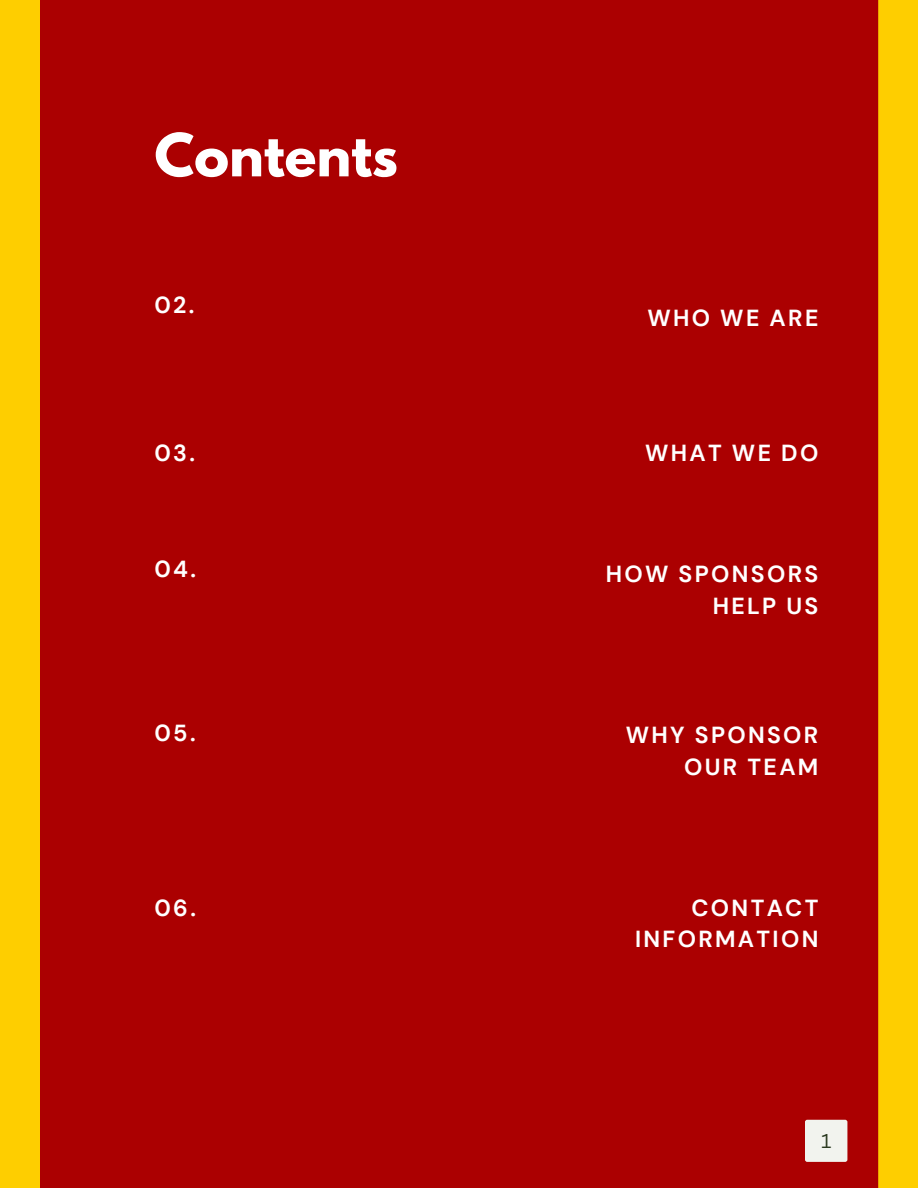
<style>
.page{position:relative;width:918px;height:1188px;background:#fece00}
.page>*{position:absolute;margin:0;border:0;box-sizing:border-box;transform-origin:0 0}
.t1{font:700 52.65px "League Spartan";color:#fff}
.t2{font:700 23.25px/31.8px "DM Sans";letter-spacing:.1em;color:#fff;text-align:right}
.t3{font:19.5px "Canva Sans";color:#2b391f}
</style>
<div class="page">
<div style="left:40px;top:0;width:838px;height:1188px;background:#ab0001"></div>
<div style="left:805px;top:1120px;width:42px;height:42px;background:#f2f3ee;border-radius:2px"></div>
<p class="t1" style="left:155px;top:129px;width:245px">Contents</p>
<p class="t2" style="left:155px;top:289px;width:41px">02.</p>
<p class="t2" style="left:155px;top:437px;width:42px">03.</p>
<p class="t2" style="left:155px;top:553px;width:43px">04.</p>
<p class="t2" style="left:155px;top:717px;width:43px">05.</p>
<p class="t2" style="left:155px;top:892px;width:43px">06.</p>
<p class="t2" style="left:647px;top:302px;width:173px">WHO WE ARE</p>
<p class="t2" style="left:645px;top:437px;width:175px">WHAT WE DO</p>
<p class="t2" style="left:606px;top:558px;width:214px">HOW SPONSORS<br>HELP US</p>
<p class="t2" style="left:626px;top:719px;width:194px">WHY SPONSOR<br>OUR TEAM</p>
<p class="t2" style="left:635px;top:892px;width:185px">CONTACT<br>INFORMATION</p>
<p class="t3" style="left:821px;top:1127px;width:12px">1</p>
</div>
